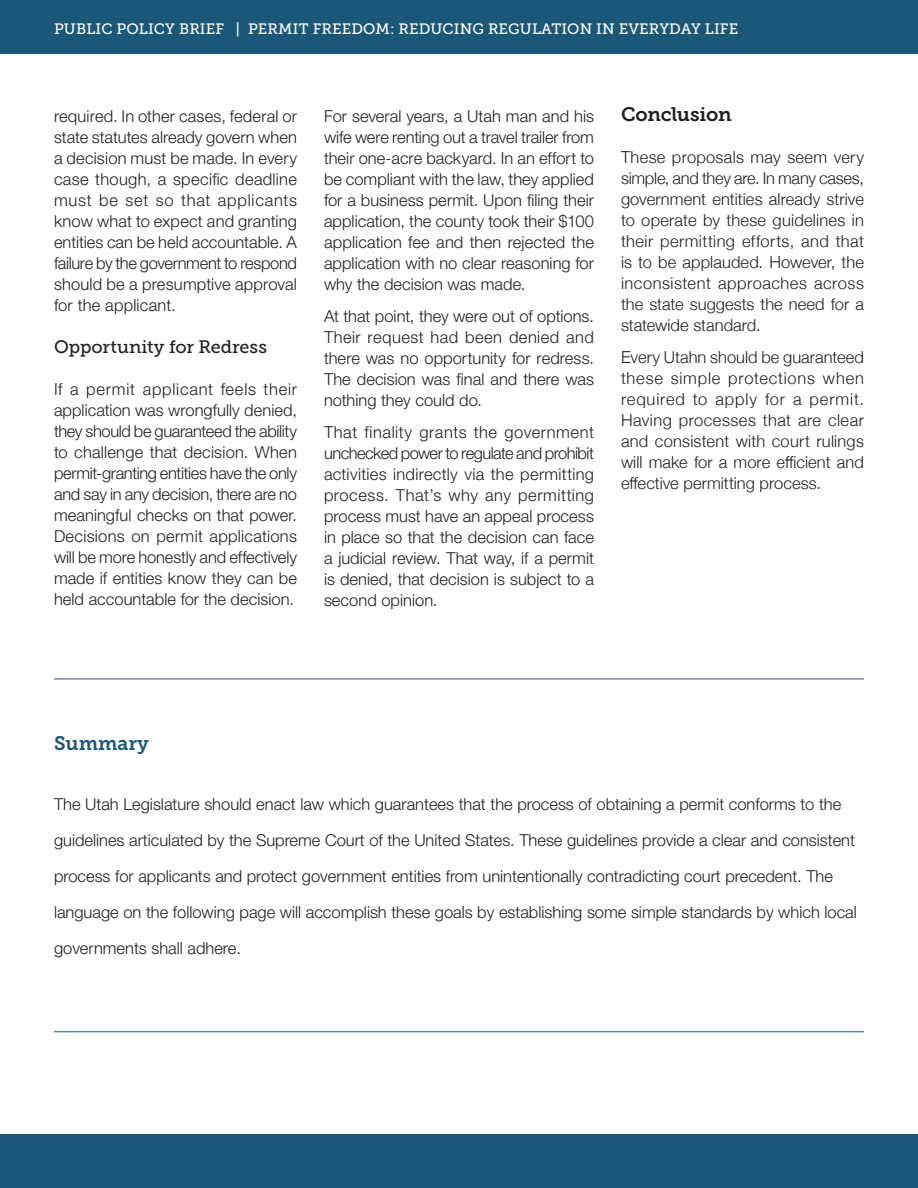
<style>
.page{position:relative;width:918px;height:1188px;background:#fff}
.page>*{position:absolute;margin:0;border:0;box-sizing:border-box;transform-origin:0 0}
.t1{font:19.5px "Museo Slab 700";letter-spacing:-.015em;color:#231f20}
.t2{font:19.5px "Museo Slab 700";color:#1b5877}
.t3{font:18px "Museo Slab 500";color:#231f20}
.t4{font:300 16.5px/21px "Helvetica Neue LT Pro";color:#231f20;text-align:justify}
.t5{font:300 16.5px/21px "Helvetica Neue";letter-spacing:.005em;color:#231f20;text-align:justify}
.t6{font:15px "Museo Slab 500";letter-spacing:.01em;color:#fff}
</style>
<div class="page">
<div style="left:0;top:1134px;width:918px;height:54px;background:#1b5877"></div>
<div style="left:0;top:0;width:918px;height:54px;background:#1b5877"></div>
<hr style="left:54px;top:679px;width:810px;height:1px;background:#1b5877">
<hr style="left:54px;top:1031px;width:810px;height:1px;background:#1b5877">
<p class="t6" style="left:54px;top:20px;width:686px">PUBLIC POLICY BRIEF | PERMIT FREEDOM: REDUCING REGULATION IN EVERYDAY LIFE</p>
<p class="t4" style="left:54px;top:105px;width:245px">required. In other cases, federal or state statutes already govern when a decision must be made. In every case though, a specific deadline must be set so that applicants know what to expect and granting entities can be held accountable. A failure by the government to respond should be a presumptive approval for the applicant.</p>
<p class="t3" style="left:54px;top:337px;width:215px">Opportunity for Redress</p>
<p class="t4" style="left:54px;top:378px;width:245px">If a permit applicant feels their application was wrongfully denied, they should be guaranteed the ability to challenge that decision. When permit-granting entities have the only and say in any decision, there are no meaningful checks on that power.<br>Decisions on permit applications will be more honestly and effectively made if entities know they can be held accountable for the decision.</p>
<p class="t4" style="left:324px;top:105px;width:272px">For several years, a Utah man and his wife were renting out a travel trailer from their one-acre backyard. In an effort to be compliant with the law, they applied for a business permit. Upon filing their application, the county took their $100 application fee and then rejected the application with no clear reasoning for why the decision was made.</p>
<p class="t4" style="left:324px;top:305px;width:272px">At that point, they were out of options.<br>Their request had been denied and there was no opportunity for redress.<br>The decision was final and there was nothing they could do.</p>
<p class="t4" style="left:324px;top:421px;width:272px">That finality grants the government unchecked power to regulate and prohibit activities indirectly via the permitting process. That’s why any permitting process must have an appeal process in place so that the decision can face a judicial review. That way, if a permit is denied, that decision is subject to a second opinion.</p>
<p class="t1" style="left:621px;top:103px;width:112px">Conclusion</p>
<p class="t5" style="left:621px;top:146px;width:245px">These proposals may seem very simple, and they are. In many cases, government entities already strive to operate by these guidelines in their permitting efforts, and that is to be applauded. However, the inconsistent approaches across the state suggests the need for a statewide standard.</p>
<p class="t5" style="left:621px;top:345px;width:245px">Every Utahn should be guaranteed these simple protections when required to apply for a permit.<br>Having processes that are clear and consistent with court rulings will make for a more efficient and effective permitting process.</p>
<p class="t2" style="left:54px;top:732px;width:97px">Summary</p>
<p class="t4" style="left:54px;top:786px;width:804px;line-height:36px;text-align:left">The Utah Legislature should enact law which guarantees that the process of obtaining a permit conforms to the guidelines articulated by the Supreme Court of the United States. These guidelines provide a clear and consistent process for applicants and protect government entities from unintentionally contradicting court precedent. The language on the following page will accomplish these goals by establishing some simple standards by which local governments shall adhere.</p>
</div>
